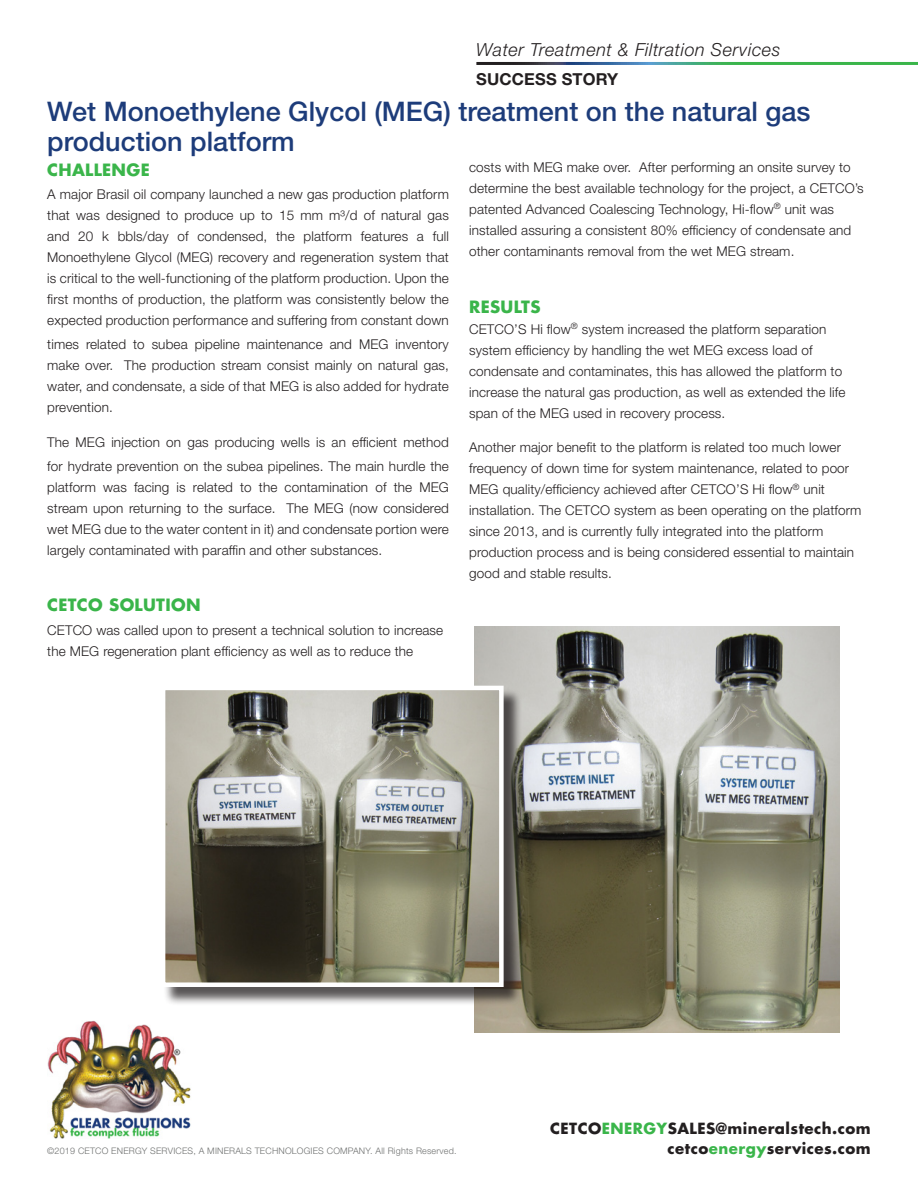
<style>
.page{position:relative;width:918px;height:1188px;background:#fff}
.page>*{position:absolute;margin:0;border:0;box-sizing:border-box;transform-origin:0 0}
.t1{font:500 27px/30px "Helvetica Neue LT Std";color:#1d3c7a}
.Product_Line{font:italic 300 18px "Helvetica Neue LT Std";letter-spacing:.03em;color:#231f20}
.Subtitles{font:700 16.5px "Futura Std";letter-spacing:.02em;color:#3ab54a}
.Success_Story{font:700 16.5px "Helvetica Neue LT Std";letter-spacing:.01em;color:#231f20}
.Body_Copy{font:700 16.5px "Futura Std";letter-spacing:.02em;color:#3ab54a}
.Website{font:700 15px "Futura Std";letter-spacing:.03em;color:#231f20}
.Body_Copy-2{font:300 13.5px/21px "Helvetica Neue LT Std";letter-spacing:.01em;color:#231f20}
.Copyright{font:300 9px "Helvetica Neue LT Std";letter-spacing:.02em;color:#707271}
.s1{color:#3ab54a}
</style>
<div class="page">
<img style="left:47px;top:1021px;width:144px;height:117px">
<img style="left:474px;top:626px;width:365px;height:406px">
<div style="left:163px;top:688px;width:359px;height:317px;background:#231f20;opacity:.75"></div>
<img style="left:166px;top:691px;width:333px;height:291px">
<div style="left:161px;top:686px;width:343px;height:301px;border:4px solid #fff"></div>
<p class="Product_Line" style="left:476px;top:39px;width:306px">Water Treatment &amp; Filtration Services</p>
<p class="Success_Story" style="left:476px;top:69px;width:143px">SUCCESS STORY</p>
<p class="t1" style="left:47px;top:96px;width:765px">Wet Monoethylene Glycol (MEG) treatment on the natural gas production platform</p>
<p class="Subtitles" style="left:47px;top:159px;width:104px">CHALLENGE</p>
<p class="Body_Copy-2" style="left:47px;top:184px;width:403px;text-align:justify">A major Brasil oil company launched a new gas production platform that was designed to produce up to 15 mm m³/d of natural gas and 20 k bbls/day of condensed, the platform features a full Monoethylene Glycol (MEG) recovery and regeneration system that is critical to the well-functioning of the platform production. Upon the first months of production, the platform was consistently below the expected production performance and suffering from constant down</p>
<p class="Body_Copy-2" style="left:47px;top:334px;width:403px;text-align:justify">times related to subea pipeline maintenance and MEG inventory make over. The production stream consist mainly on natural gas, water, and condensate, a side of that MEG is also added for hydrate prevention.</p>
<p class="Body_Copy-2" style="left:47px;top:430px;width:403px;line-height:24px">The MEG injection on gas producing wells is an efficient method for hydrate prevention on the subea pipelines. The main hurdle the</p>
<p class="Body_Copy-2" style="left:47px;top:476px;width:403px;text-align:justify">platform was facing is related to the contamination of the MEG stream upon returning to the surface. The MEG (now considered wet MEG due to the water content in it) and condensate portion were largely contaminated with paraffin and other substances.</p>
<p class="Body_Copy-2" style="left:469px;top:156px;width:396px">costs with MEG make over. After performing an onsite survey to determine the best available technology for the project, a CETCO’s patented Advanced Coalescing Technology, Hi-flow<sup>®</sup> unit was installed assuring a consistent 80% efficiency of condensate and other contaminants removal from the wet MEG stream.</p>
<p class="Body_Copy" style="left:469px;top:296px;width:73px">RESULTS</p>
<p class="Body_Copy-2" style="left:469px;top:318px;width:378px">CETCO’S Hi flow<sup>®</sup> system increased the platform separation system efficiency by handling the wet MEG excess load of condensate and contaminates, this has allowed the platform to increase the natural gas production, as well as extended the life span of the MEG used in recovery process.</p>
<p class="Body_Copy-2" style="left:469px;top:437px;width:394px">Another major benefit to the platform is related too much lower frequency of down time for system maintenance, related to poor MEG quality/efficiency achieved after CETCO’S Hi flow<sup>®</sup> unit installation. The CETCO system as been operating on the platform since 2013, and is currently fully integrated into the platform production process and is being considered essential to maintain good and stable results.</p>
<p class="Subtitles" style="left:47px;top:594px;width:155px">CETCO SOLUTION</p>
<p class="Body_Copy-2" style="left:47px;top:619px;width:398px">CETCO was called upon to present a technical solution to increase the MEG regeneration plant efficiency as well as to reduce the</p>
<p class="Website" style="left:550px;top:1119px;width:322px">CETCO<span class="s1">ENERGY</span>SALES@mineralstech.com</p>
<p class="Copyright" style="left:47px;top:1145px;width:411px">©2019 CETCO ENERGY SERVICES, A MINERALS TECHNOLOGIES COMPANY. All Rights Reserved.</p>
<p class="Website" style="left:668px;top:1138px;width:205px">cetco<span class="s1">energy</span>services.com</p>
</div>
